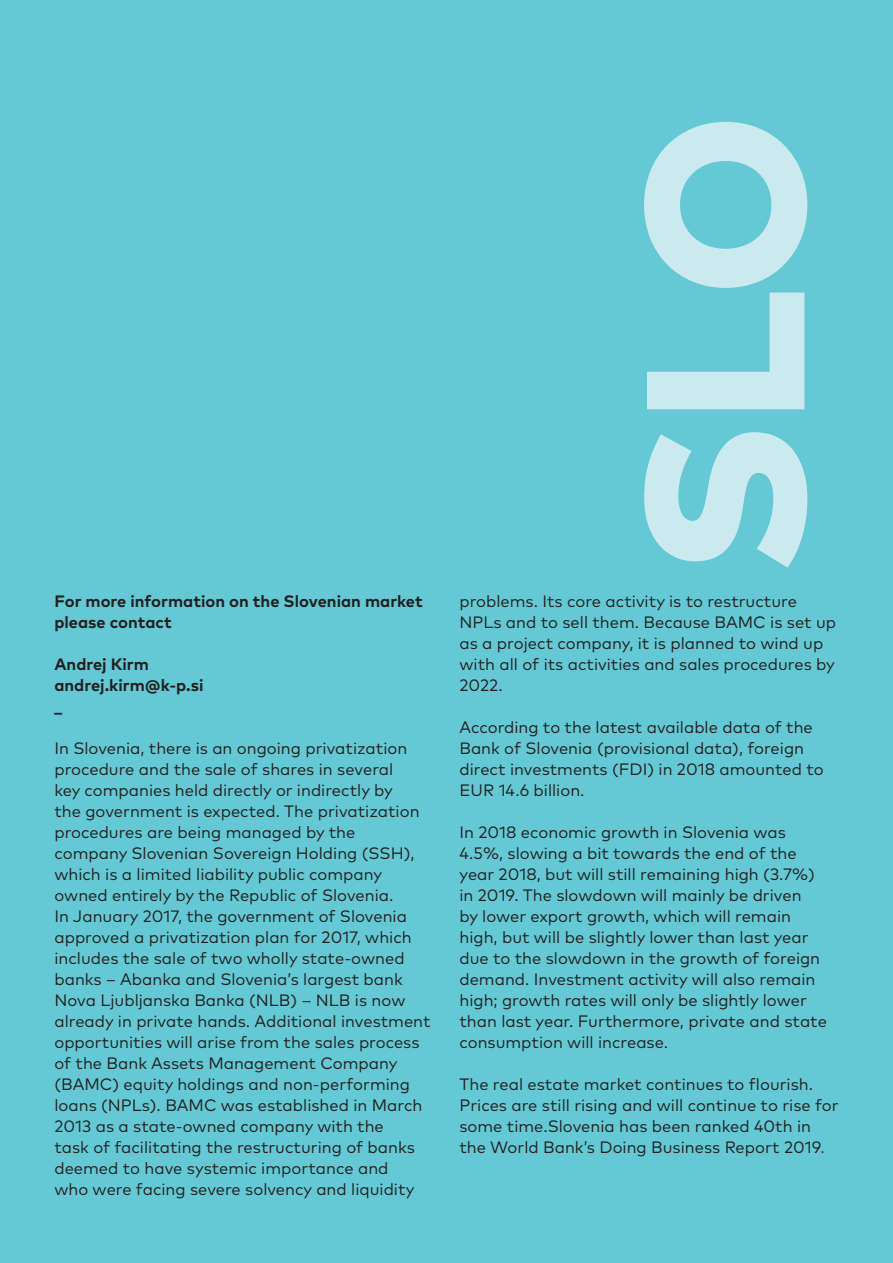
<style>
.page{position:relative;width:893px;height:1263px;background:#64c9d5}
.page>*{position:absolute;margin:0;border:0;box-sizing:border-box;transform-origin:0 0}
.t1{font:800 225px "Mark Pro";color:#cbeaef}
.t2{font:16.5px/21px "Mark Pro";color:#231f20}
.t3{font:700 16.5px/21px "Mark Pro";color:#231f20}
.s1{color:#3e3e3f}
</style>
<div class="page">
<p class="t3" style="left:54px;top:589px;width:370px">For more information on the Slovenian market please contact</p>
<p class="t3" style="left:54px;top:652px;width:96px">Andrej Kirm</p>
<p class="t3" style="left:54px;top:673px;width:151px">andrej.kirm@k-p.si</p>
<p class="t3" style="left:54px;top:694px;width:9px">_</p>
<p class="t2" style="left:54px;top:736px;width:378px">In Slovenia, there is an ongoing privatization procedure and the sale of shares in several<br>key companies held directly or indirectly by<br>the government is expected. The privatization procedures are being managed by the company Slovenian Sovereign Holding (SSH), which is a limited liability public company owned entirely by the Republic of Slovenia.<br>In January 2017, the government of Slovenia approved a privatization plan for 2017, which includes the sale of two wholly state-owned banks – Abanka and Slovenia’s largest bank Nova Ljubljanska Banka (NLB) – NLB is now already in private hands. Additional investment opportunities will arise from the sales process of the Bank Assets Management Company (BAMC) equity holdings and non-performing loans (NPLs). BAMC was established in March 2013 as a state-owned company with the<br>task of facilitating the restructuring of banks deemed to have systemic importance and<br>who were facing severe solvency and liquidity</p>
<p class="t1" style="left:552px;top:576px;width:463px;rotate:-90deg">SLO</p>
<p class="t2" style="left:459px;top:589px;width:378px">problems. Its core activity is to restructure NPLs and to sell them. Because BAMC is set up as a project company, it is planned to wind up with all of its activities and sales procedures by 2022.</p>
<p class="t2" style="left:459px;top:715px;width:366px">According to the latest available data of the Bank of Slovenia (provisional data), foreign direct investments (FDI) in 2018 amounted to EUR 14.6 billion.</p>
<p class="t2" style="left:459px;top:820px;width:369px">In 2018 economic growth in Slovenia was 4.5%, slowing a bit towards the end of the year 2018, but will still remaining high (3.7%) in 2019. The slowdown will mainly be driven<br>by lower export growth, which will remain high, but will be slightly lower than last year due to the slowdown in the growth of foreign demand. Investment activity will also remain high; growth rates will only be slightly lower than last year. Furthermore, private and state consumption will increase.</p>
<p class="t2" style="left:459px;top:1072px;width:381px">The real estate market continues to flourish.<br>Prices are still rising and will continue to rise for some time.Slovenia has been ranked 40th in the World Bank’s Doing Business Report 2019<span class="s1">.</span></p>
</div>
